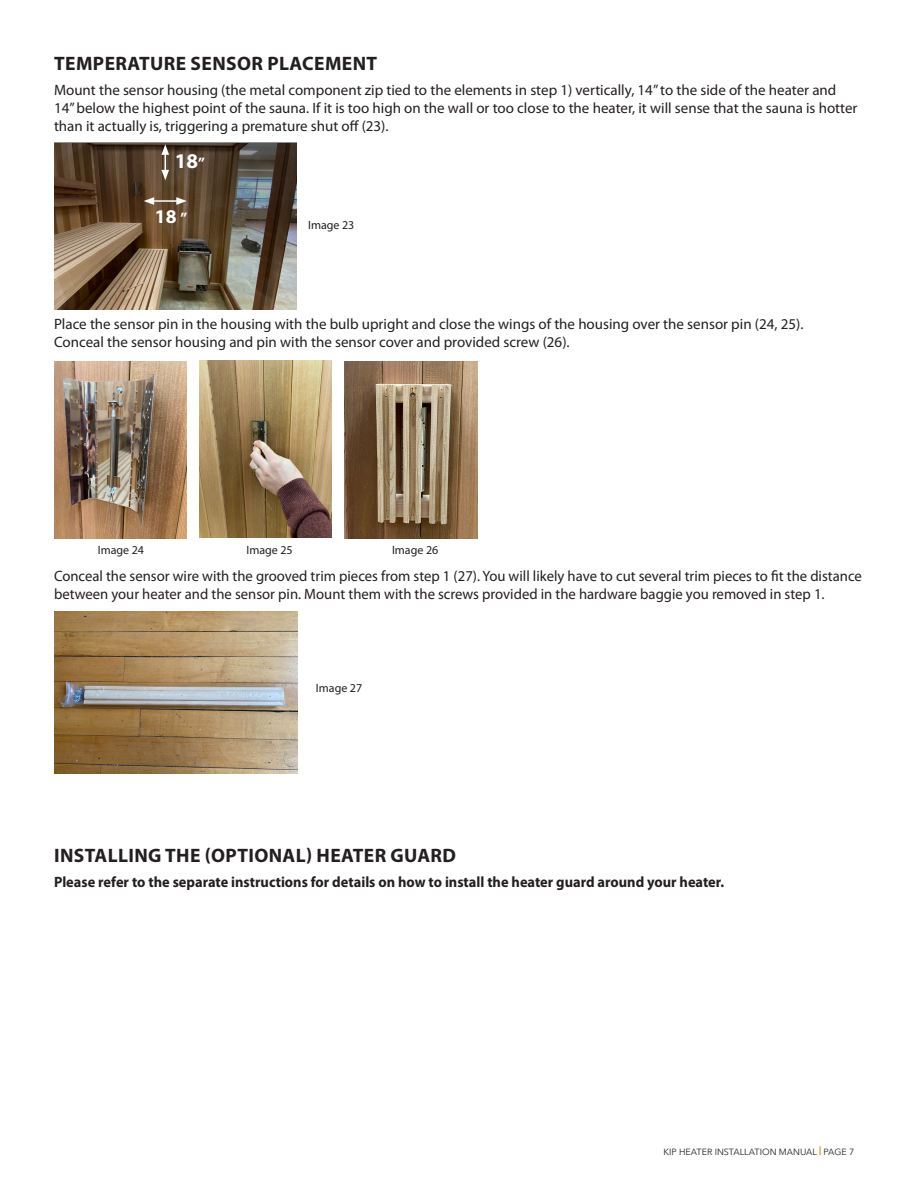
<style>
.page{position:relative;width:918px;height:1188px;background:#fff}
.page>*{position:absolute;margin:0;border:0;box-sizing:border-box;transform-origin:0 0}
.t1{font:700 21px "Myriad Pro";color:#fff}
.t2{font:700 19.5px "Myriad Pro";letter-spacing:.02em;color:#231f20}
.t3{font:700 19.5px "Myriad Pro";color:#fff}
.t4{font:15px/18px "Myriad Pro";color:#231f20}
.t5{font:700 15px "Myriad Pro";color:#231f20;scale:.96 1}
.t6{font:12px "Myriad Pro";color:#231f20}
.t7{font:9px "Avenir Next";color:#231f20}
.s1{font-size:15px}
</style>
<div class="page">
<img style="left:54px;top:143px;width:243px;height:167px">
<svg style="left:161px;top:144px;width:8px;height:36px"></svg>
<hr style="left:152px;top:200px;width:27px;height:2px;background:#fff">
<svg style="left:144px;top:197px;width:10px;height:8px"></svg>
<svg style="left:176px;top:197px;width:11px;height:8px"></svg>
<img style="left:54px;top:361px;width:132px;height:177px">
<img style="left:199px;top:361px;width:133px;height:176px">
<img style="left:345px;top:361px;width:132px;height:177px">
<img style="left:54px;top:611px;width:244px;height:162px">
<p class="t2" style="left:54px;top:51px;width:325px">TEMPERATURE SENSOR PLACEMENT</p>
<p class="t4" style="left:54px;top:81px;width:805px">Mount the sensor housing (the metal component zip tied to the elements in step 1) vertically, 14”to the side of the heater and<br>14”below the highest point of the sauna. If it is too high on the wall or too close to the heater, it will sense that the sauna is hotter than it actually is, triggering a premature shut off (23).</p>
<p class="t1" style="left:175px;top:148px;width:32px">18<span class="s1">”</span></p>
<p class="t3" style="left:155px;top:204px;width:34px">18 <span class="s1">”</span></p>
<p class="t6" style="left:308px;top:217px;width:48px">Image 23</p>
<p class="t4" style="left:54px;top:315px;width:751px">Place the sensor pin in the housing with the bulb upright and close the wings of the housing over the sensor pin (24, 25).</p>
<p class="t4" style="left:54px;top:333px;width:517px">Conceal the sensor housing and pin with the sensor cover and provided screw (26).</p>
<p class="t6" style="left:98px;top:543px;width:48px">Image 24</p>
<p class="t6" style="left:246px;top:543px;width:48px">Image 25</p>
<p class="t6" style="left:392px;top:543px;width:48px">Image 26</p>
<p class="t4" style="left:54px;top:567px;width:809px">Conceal the sensor wire with the grooved trim pieces from step 1 (27). You will likely have to cut several trim pieces to fit the distance between your heater and the sensor pin. Mount them with the screws provided in the hardware baggie you removed in step 1.</p>
<p class="t6" style="left:316px;top:680px;width:48px">Image 27</p>
<p class="t2" style="left:54px;top:843px;width:403px">INSTALLING THE (OPTIONAL) HEATER GUARD</p>
<p class="t5" style="left:54px;top:872px;width:700px">Please refer to the separate instructions for details on how to install the heater guard around your heater.</p>
<p class="t7" style="left:664px;top:1144px;width:192px">KIP HEATER INSTALLATION MANUAL <sup>|</sup> PAGE 7</p>
</div>
